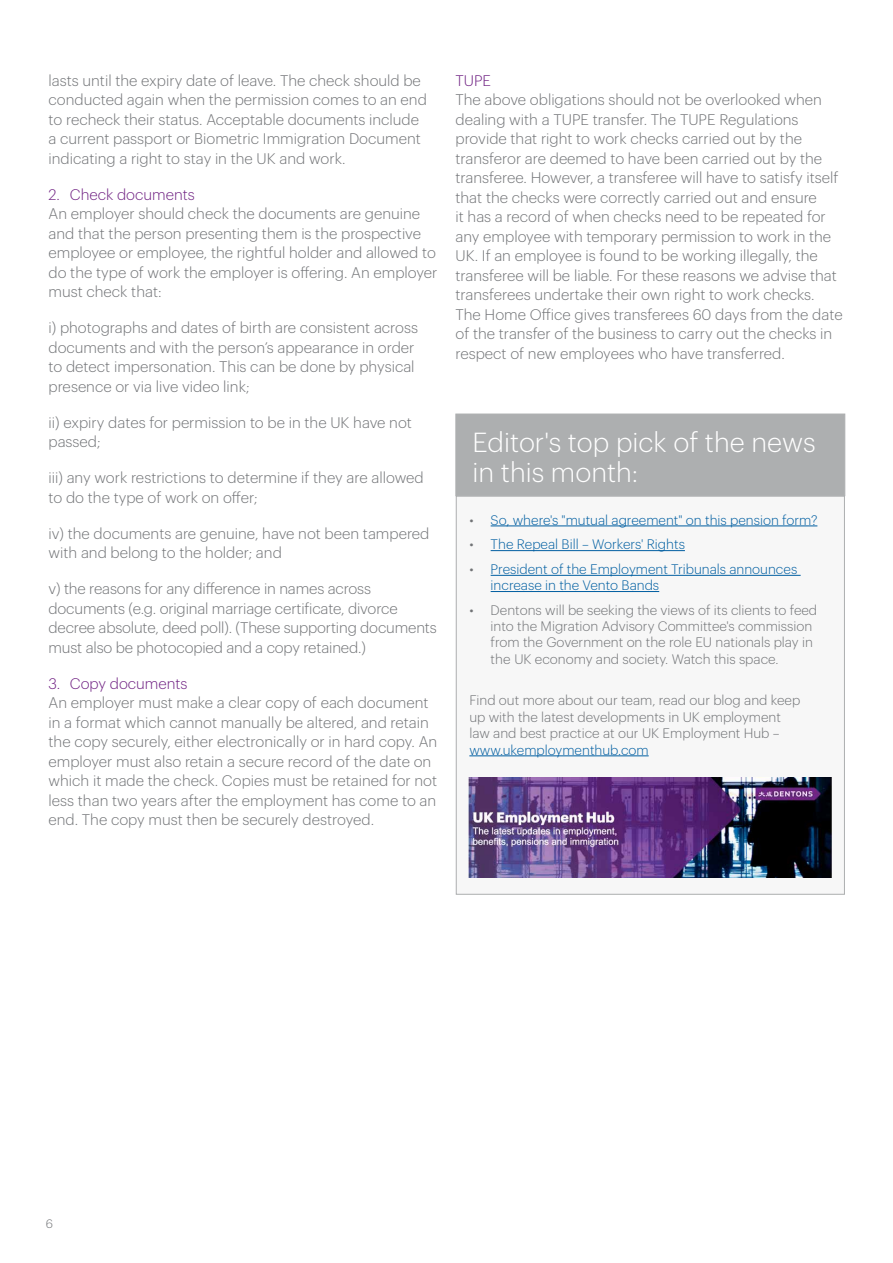
<style>
.page{position:relative;width:893px;height:1263px;background:#fff}
.page>*{position:absolute;margin:0;border:0;box-sizing:border-box;transform-origin:0 0}
.t1{font:300 27px/30px "Dentons Sans";color:#fff}
.t2{font:300 15px/19.5px "Dentons Sans";color:#717376}
.t3{font:300 15px "Dentons Sans";color:#702283}
.t4{font:300 13.5px/16.2px "Dentons Sans";color:#717376}
.t5{font:300 13.5px/16.2px "Dentons Sans";color:#005ea1}
.t6{font:300 12px "Dentons Sans";color:#717376}
.s1{color:#717376}
</style>
<div class="page">
<div style="left:456px;top:496px;width:388px;height:398px;background:#f7f7f7"></div>
<hr style="left:491px;top:526px;width:326px;height:1px;background:#005ea1">
<hr style="left:491px;top:550px;width:194px;height:1px;background:#005ea1">
<hr style="left:491px;top:575px;width:310px;height:1px;background:#005ea1">
<hr style="left:491px;top:591px;width:168px;height:1px;background:#005ea1">
<hr style="left:469px;top:755px;width:180px;height:1px;background:#005ea1">
<div style="left:456px;top:496px;width:389px;height:399px;border:1px solid #adafb0"></div>
<div style="left:455px;top:414px;width:390px;height:82px;background:#adafb0"></div>
<img style="left:469px;top:777px;width:362px;height:100px">
<p class="t2" style="left:49px;top:69px;width:380px">lasts until the expiry date of leave. The check should be conducted again when the permission comes to an end to recheck their status. Acceptable documents include a current passport or Biometric Immigration Document indicating a right to stay in the UK and work.</p>
<p class="t3" style="left:49px;top:183px;width:148px">2. Check documents</p>
<p class="t2" style="left:49px;top:203px;width:390px">An employer should check the documents are genuine and that the person presenting them is the prospective employee or employee, the rightful holder and allowed to do the type of work the employer is offering. An employer must check that:</p>
<p class="t2" style="left:49px;top:317px;width:371px">i) photographs and dates of birth are consistent across documents and with the person’s appearance in order to detect impersonation. This can be done by physical presence or via live video link;</p>
<p class="t2" style="left:49px;top:411px;width:365px">ii) expiry dates for permission to be in the UK have not passed;</p>
<p class="t2" style="left:49px;top:467px;width:377px">iii) any work restrictions to determine if they are allowed to do the type of work on offer;</p>
<p class="t2" style="left:49px;top:522px;width:382px">iv) the documents are genuine, have not been tampered with and belong to the holder; and</p>
<p class="t2" style="left:49px;top:578px;width:390px">v) the reasons for any difference in names across documents (e.g. original marriage certificate, divorce decree absolute, deed poll). (These supporting documents must also be photocopied and a copy retained.)</p>
<p class="t3" style="left:49px;top:672px;width:141px">3. Copy documents</p>
<p class="t2" style="left:49px;top:692px;width:390px">An employer must make a clear copy of each document in a format which cannot manually be altered, and retain the copy securely, either electronically or in hard copy. An employer must also retain a secure record of the date on which it made the check. Copies must be retained for not less than two years after the employment has come to an end. The copy must then be securely destroyed.</p>
<p class="t3" style="left:455px;top:69px;width:37px">TUPE</p>
<p class="t2" style="left:455px;top:89px;width:389px">The above obligations should not be overlooked when dealing with a TUPE transfer. The TUPE Regulations provide that right to work checks carried out by the transferor are deemed to have been carried out by the transferee. However, a transferee will have to satisfy itself that the checks were correctly carried out and ensure<br>it has a record of when checks need to be repeated for any employee with temporary permission to work in the UK. If an employee is found to be working illegally, the transferee will be liable. For these reasons we advise that transferees undertake their own right to work checks.<br>The Home Office gives transferees 60 days from the date of the transfer of the business to carry out the checks in respect of new employees who have transferred.</p>
<h1 class="t1" style="left:472px;top:425px;width:345px">Editor's top pick of the news in this month:</h1>
<p class="t5" style="left:469px;top:510px;width:350px"><span class="s1">•</span> So, where's "mutual agreement" on this pension form?</p>
<p class="t5" style="left:469px;top:535px;width:217px"><span class="s1">•</span> The Repeal Bill – Workers' Rights</p>
<p class="t5" style="left:491px;top:560px;width:308px;text-indent:-21px"><span class="s1">•</span> President of the Employment Tribunals announces increase in the Vento Bands</p>
<p class="t4" style="left:491px;top:601px;width:328px;text-indent:-21px">• Dentons will be seeking the views of its clients to feed into the Migration Advisory Committee's commission from the Government on the role EU nationals play in the UK economy and society. Watch this space.</p>
<p class="t4" style="left:469px;top:691px;width:332px">Find out more about our team, read our blog and keep up with the latest developments in UK employment law and best practice at our UK Employment Hub –</p>
<p class="t5" style="left:469px;top:740px;width:181px">www.ukemploymenthub.com</p>
<p class="t6" style="left:46px;top:1215px;width:9px">6</p>
</div>
